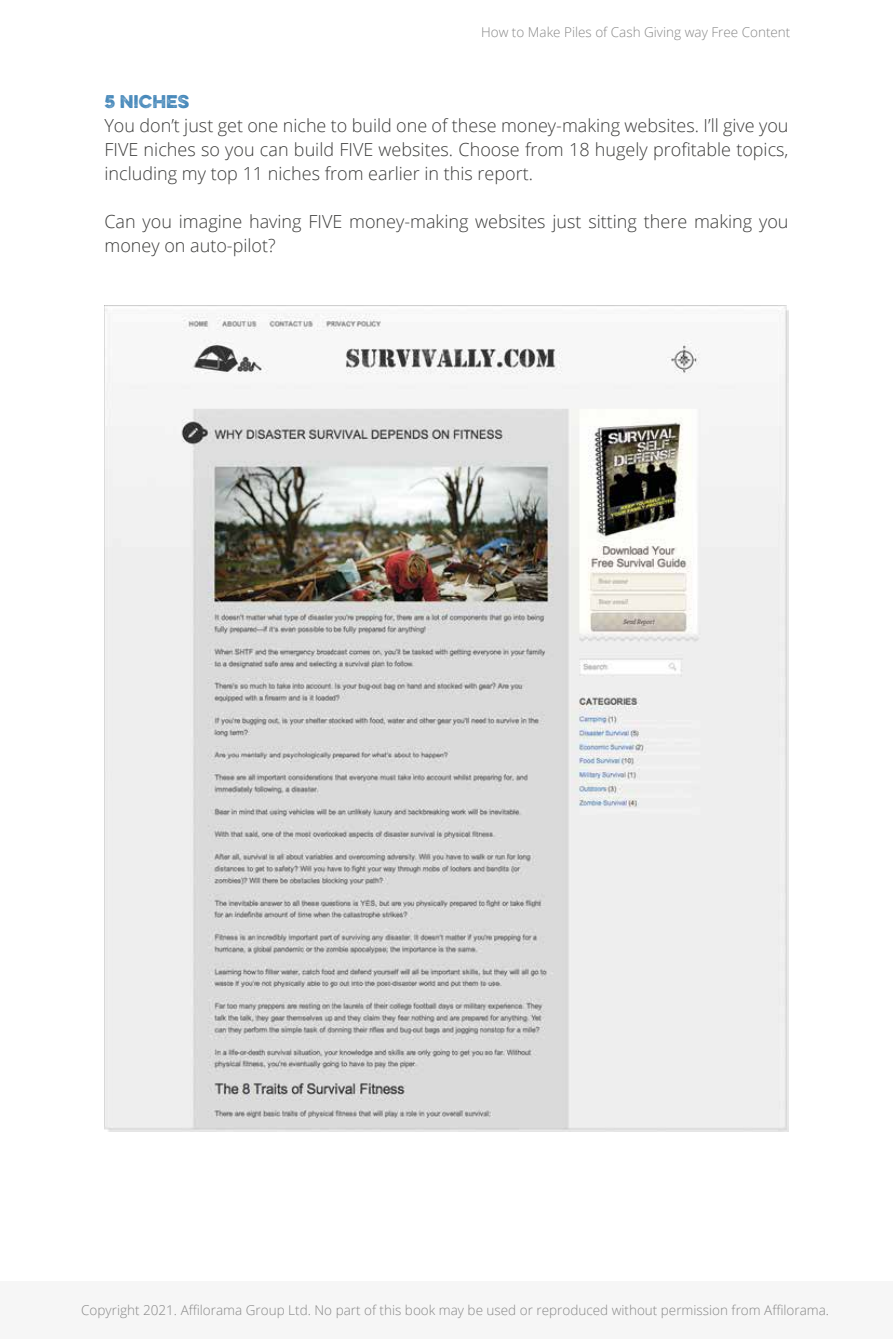
<style>
.page{position:relative;width:893px;height:1339px;background:#fff}
.page>*{position:absolute;margin:0;border:0;box-sizing:border-box;transform-origin:0 0}
.t1{font:300 18px/24px "Open Sans";color:#3c3c3b;text-align:justify}
.t2{font:16.5px "Eveleth";color:#4688ba}
.t3{font:300 13.5px "Open Sans";color:#878787}
</style>
<div class="page">
<div style="left:0;top:1281px;width:893px;height:57px;background:#f6f6f6"></div>
<img style="left:104px;top:305px;width:684px;height:826px">
<p class="t3" style="left:481px;top:22px;width:311px">How to Make Piles of Cash Giving way Free Content</p>
<p class="t2" style="left:104px;top:89px;width:86px">5 NICHES</p>
<p class="t1" style="left:104px;top:113px;width:686px">You don’t just get one niche to build one of these money-making websites. I’ll give you FIVE niches so you can build FIVE websites. Choose from 18 hugely profitable topics, including my top 11 niches from earlier in this report.</p>
<p class="t1" style="left:104px;top:209px;width:686px">Can you imagine having FIVE money-making websites just sitting there making you money on auto-pilot?</p>
<p class="t3" style="left:81px;top:1300px;width:749px">Copyright 2021. Affilorama Group Ltd. No part of this book may be used or reproduced without permission from Affilorama.</p>
</div>
